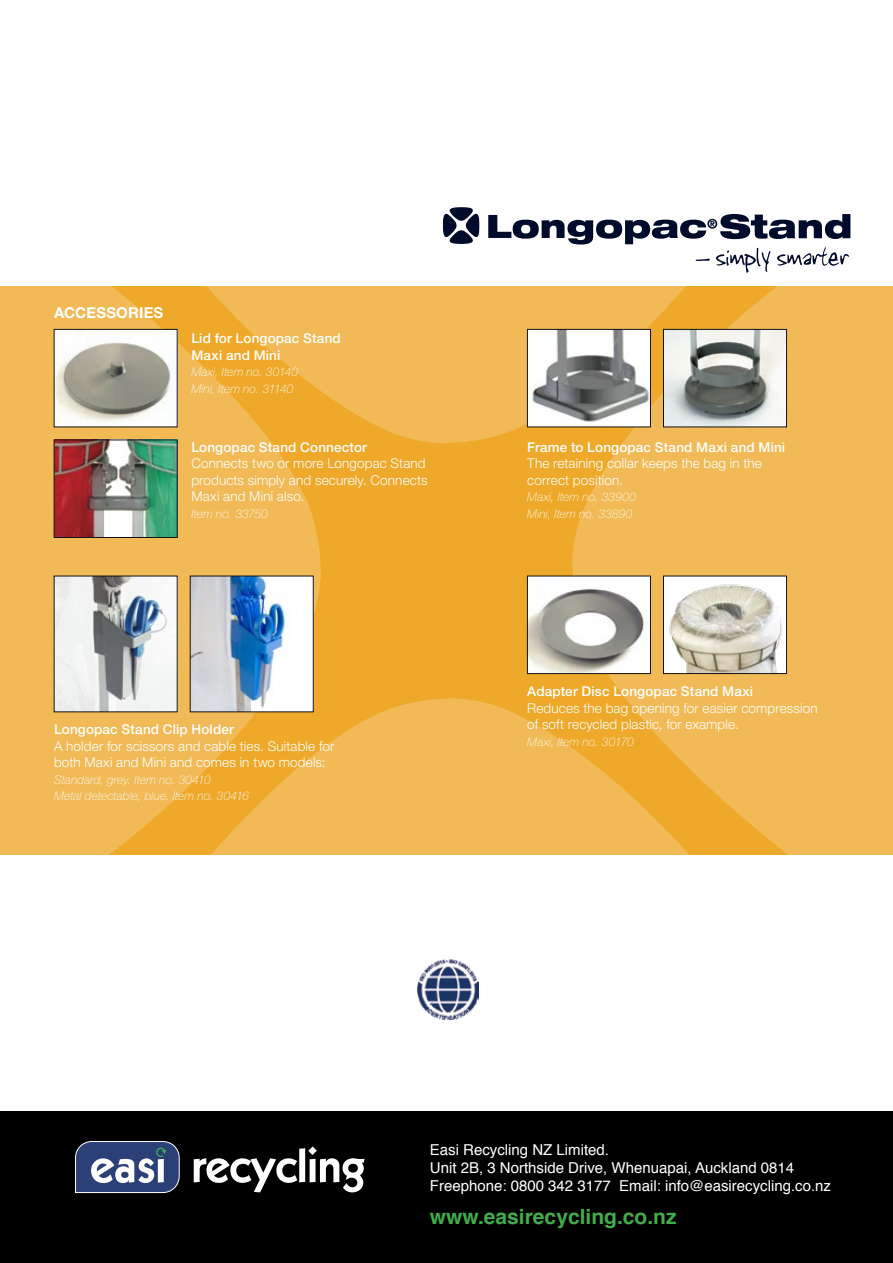
<style>
.page{position:relative;width:893px;height:1263px;background:#fff}
.page>*{position:absolute;margin:0;border:0;box-sizing:border-box;transform-origin:0 0}
.t1{font:200 37.5px "Helvetica Neue";letter-spacing:.005em;color:#fff}
.t2{font:700 21px "Helvetica";color:#41ad49}
.t3{font:15px/18px "Helvetica";color:#fff}
.t4{font:700 15px "Helvetica Neue LT Std";letter-spacing:.01em;color:#fff}
.t5{font:300 13.5px/16.5px "Helvetica Neue LT Std";letter-spacing:.01em;color:#fff}
.t6{font:500 13.5px/16.5px "Helvetica Neue LT Std";letter-spacing:.01em;color:#fff}
.t7{font:italic 100 12px/16.5px "Helvetica Neue LT Std";letter-spacing:.01em;color:#fff}
</style>
<div class="page">
<div style="left:0;top:1111px;width:893px;height:152px;background:#000"></div>
<svg style="left:194px;top:1146px;width:170px;height:46px"></svg>
<svg style="left:75px;top:1141px;width:105px;height:52px;background:#5c6c93"></svg>
<div style="left:0;top:287px;width:893px;height:568px;background:#eea92a"></div>
<svg style="left:0;top:286px;width:321px;height:569px;background:#ecb755"></svg>
<div style="left:572px;top:286px;width:321px;height:569px;background:#f1ba56"></div>
<svg style="left:45px;top:698px;width:801px;height:157px;fill:#f1ba56"></svg>
<svg style="left:51px;top:214px;width:800px;height:230px;fill:#f1ba56"></svg>
<img style="left:56px;top:442px;width:119px;height:94px">
<div style="left:54px;top:440px;width:123px;height:98px;border:1px solid #121212"></div>
<img style="left:529px;top:578px;width:120px;height:94px">
<div style="left:527px;top:576px;width:124px;height:98px;border:1px solid #121212"></div>
<img style="left:665px;top:578px;width:120px;height:94px">
<div style="left:663px;top:576px;width:124px;height:98px;border:1px solid #121212"></div>
<img style="left:56px;top:331px;width:119px;height:94px">
<img style="left:529px;top:331px;width:120px;height:94px">
<div style="left:527px;top:329px;width:124px;height:98px;border:1px solid #121212"></div>
<img style="left:665px;top:331px;width:120px;height:94px">
<div style="left:663px;top:329px;width:124px;height:98px;border:1px solid #121212"></div>
<img style="left:56px;top:578px;width:119px;height:132px">
<img style="left:192px;top:578px;width:119px;height:132px">
<svg style="left:443px;top:207px;width:37px;height:37px"></svg>
<svg style="left:488px;top:214px;width:362px;height:59px"></svg>
<img style="left:417px;top:959px;width:61px;height:61px">
<p class="t4" style="left:54px;top:303px;width:111px">ACCESSORIES</p>
<p class="t6" style="left:191px;top:330px;width:151px">Lid for Longopac Stand<br>Maxi and Mini</p>
<p class="t7" style="left:191px;top:364px;width:108px">Maxi, Item no. 30140<br>Mini, Item no. 31140</p>
<p class="t6" style="left:191px;top:438px;width:177px">Longopac Stand Connector</p>
<p class="t5" style="left:191px;top:455px;width:238px">Connects two or more Longopac Stand products simply and securely. Connects<br>Maxi and Mini also.</p>
<p class="t7" style="left:191px;top:505px;width:78px">Item no. 33750</p>
<p class="t6" style="left:54px;top:721px;width:181px">Longopac Stand Clip Holder</p>
<p class="t5" style="left:54px;top:737px;width:282px">A holder for scissors and cable ties. Suitable for both Maxi and Mini and comes in two models:</p>
<p class="t7" style="left:54px;top:771px;width:197px">Standard, grey. Item no. 30410<br>Metal detectable, blue. Item no. 30416</p>
<h1 class="t1" style="left:655px;top:422px;width:240px">www.longopac.</h1>
<p class="t6" style="left:527px;top:438px;width:259px">Frame to Longopac Stand Maxi and Mini</p>
<p class="t5" style="left:527px;top:455px;width:236px">The retaining collar keeps the bag in the correct position.</p>
<p class="t7" style="left:527px;top:489px;width:110px">Maxi, Item no. 33900<br>Mini, Item no. 33890</p>
<p class="t6" style="left:527px;top:683px;width:227px">Adapter Disc Longopac Stand Maxi</p>
<p class="t5" style="left:527px;top:699px;width:292px">Reduces the bag opening for easier compression of soft recycled plastic, for example.</p>
<p class="t7" style="left:527px;top:733px;width:108px">Maxi, Item no. 30170</p>
<p class="t3" style="left:430px;top:1141px;width:403px">Easi Recycling NZ Limited.<br>Unit 2B, 3 Northside Drive, Whenuapai, Auckland 0814<br>Freephone: 0800 342 3177 Email: info@easirecycling.co.nz</p>
<h2 class="t2" style="left:430px;top:1200px;width:248px">www.easirecycling.co.nz</h2>
</div>
